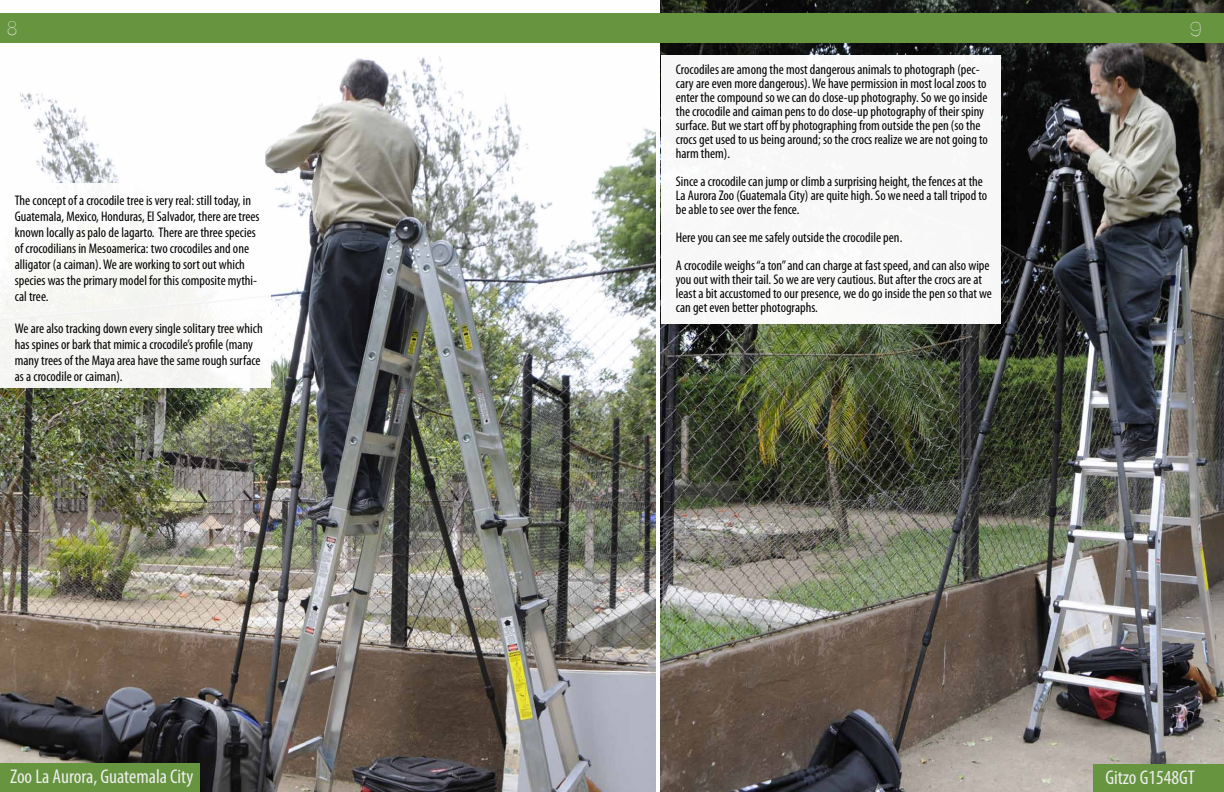
<style>
.page{position:relative;width:1224px;height:792px;background:#fff}
.page>*{position:absolute;margin:0;border:0;box-sizing:border-box;transform-origin:0 0}
.t1{font:condensed 19.9px "Myriad Pro";color:#ededee}
.t2{font:19.9px "Denigan";color:#ededee}
.t3{font:condensed 14px/14px "Myriad Pro";color:#000}
</style>
<div class="page">
<img style="left:0;top:56px;width:655px;height:736px">
<img style="left:661px;top:0;width:563px;height:792px">
<div style="left:0;top:763px;width:200px;height:29px;background:#67943f"></div>
<div style="left:0;top:13px;width:1224px;height:30px;background:#67943f"></div>
<div style="left:0;top:184px;width:271px;height:204px;background:#f8f9f6"></div>
<div style="left:1093px;top:764px;width:131px;height:28px;background:#67943f"></div>
<div style="left:661px;top:55px;width:339px;height:268px;background:#f7f7f7"></div>
<h1 class="t2" style="left:8px;top:17px;width:11px">8</h1>
<h1 class="t2" style="left:1191px;top:18px;width:12px">9</h1>
<p class="t3" style="left:15px;top:192px;width:246px;line-height:16px">The concept of a crocodile tree is very real: still today, in Guatemala, Mexico, Honduras, El Salvador, there are trees known locally as palo de lagarto. There are three species of crocodilians in Mesoamerica: two crocodiles and one alligator (a caiman). We are working to sort out which species was the primary model for this composite mythi&shy;cal tree.</p>
<p class="t3" style="left:15px;top:320px;width:249px;line-height:16px">We are also tracking down every single solitary tree which has spines or bark that mimic a crocodile’s profile (many many trees of the Maya area have the same rough surface as a crocodile or caiman).</p>
<h1 class="t1" style="left:10px;top:764px;width:185px">Zoo La Aurora, Guatemala City</h1>
<p class="t3" style="left:676px;top:62px;width:314px">Crocodiles are among the most dangerous animals to photograph (pec&shy;cary are even more dangerous). We have permission in most local zoos to enter the compound so we can do close-up photography. So we go inside the crocodile and caiman pens to do close-up photography of their spiny surface. But we start off by photographing from outside the pen (so the crocs get used to us being around; so the crocs realize we are not going to harm them).</p>
<p class="t3" style="left:676px;top:174px;width:313px">Since a crocodile can jump or climb a surprising height, the fences at the<br>La Aurora Zoo (Guatemala City) are quite high. So we need a tall tripod to be able to see over the fence.</p>
<p class="t3" style="left:676px;top:223px;width:315px;line-height:28px">Here you can see me safely outside the crocodile pen.<br>A crocodile weighs “a ton” and can charge at fast speed, and can also wipe</p>
<p class="t3" style="left:676px;top:272px;width:318px">you out with their tail. So we are very cautious. But after the crocs are at least a bit accustomed to our presence, we do go inside the pen so that we can get even better photographs.</p>
<h1 class="t1" style="left:1105px;top:766px;width:91px">Gitzo G1548GT</h1>
</div>
